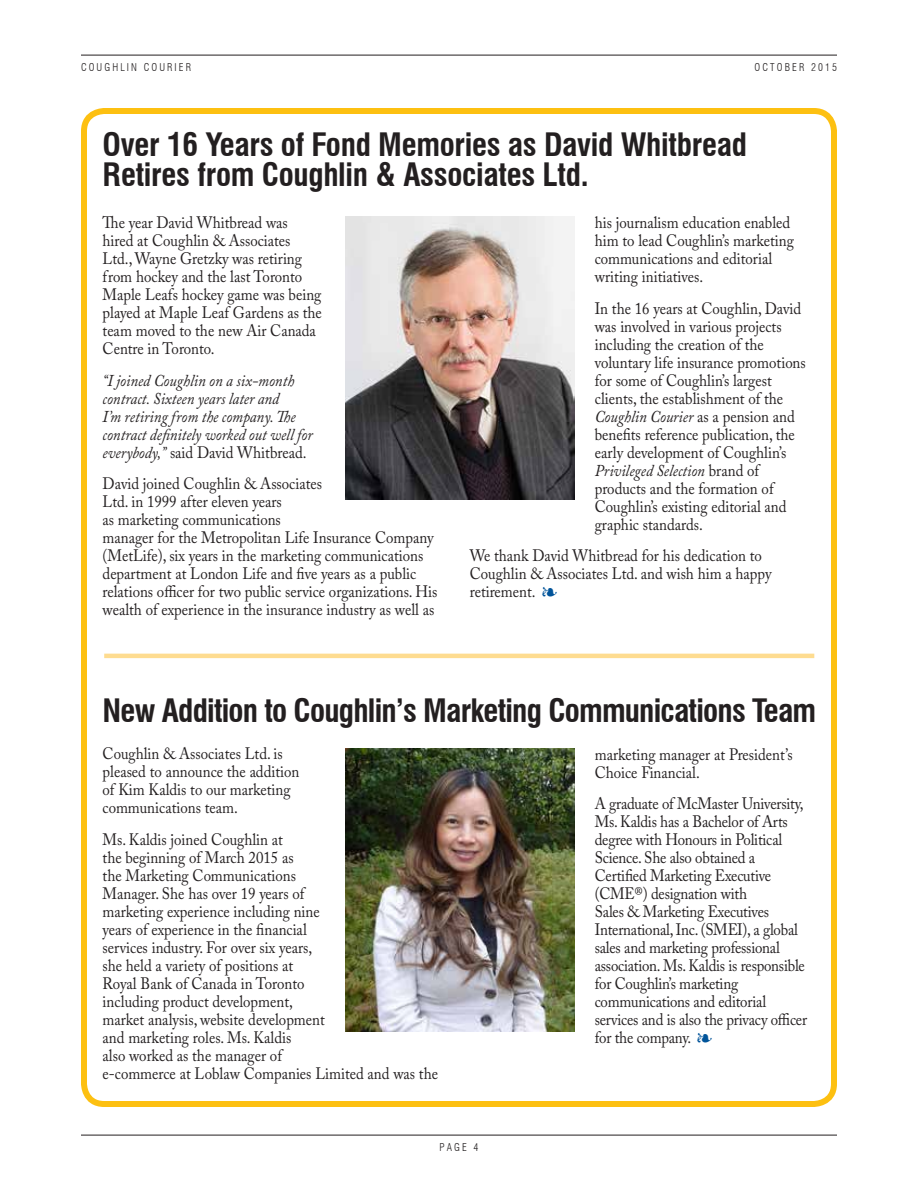
<style>
.page{position:relative;width:918px;height:1188px;background:#fff}
.page>*{position:absolute;margin:0;border:0;box-sizing:border-box;transform-origin:0 0}
.t1{font:700 condensed 31.5px/30px "Swiss 721 BT";letter-spacing:-.01em;color:#231f20}
.t2{font:16.5px/18px "Adobe Caslon Pro";color:#231f20;scale:.9 1}
.t3{font:italic 16.5px/18px "Adobe Caslon Pro";color:#231f20;scale:.9 1}
.t4{font:300 condensed 10.5px "Swiss 721 BT";letter-spacing:.2em;color:#231f20}
.s1{font-style:normal}
.s2{font-style:italic}
.s3{color:#01549a}
</style>
<div class="page">
<hr style="left:81px;top:1135px;width:756px;height:1px;background:#231f20">
<hr style="left:81px;top:55px;width:756px;height:1px;background:#231f20">
<div style="left:81px;top:108px;width:756px;height:999px;border:6px solid #fdc011;border-radius:20px"></div>
<hr style="left:104px;top:654px;width:710px;height:4px;background:#fedc90">
<img style="left:346px;top:217px;width:229px;height:283px">
<img style="left:346px;top:748px;width:229px;height:284px">
<p class="t4" style="left:81px;top:61px;width:112px">COUGHLIN COURIER</p>
<p class="t4" style="left:755px;top:61px;width:84px">OCTOBER 2015</p>
<h1 class="t1" style="left:103px;top:129px;width:646px">Over 16 Years of Fond Memories as David Whitbread<br>Retires from Coughlin &amp; Associates Ltd.</h1>
<p class="t2" style="left:103px;top:213px;width:245px">The year David Whitbread was hired at Coughlin &amp; Associates<br>Ltd., Wayne Gretzky was retiring from hockey and the last Toronto<br>Maple Leafs hockey game was being played at Maple Leaf Gardens as the team moved to the new Air Canada<br>Centre in Toronto.</p>
<p class="t3" style="left:103px;top:371px;width:235px">“I joined Coughlin on a six-month contract. Sixteen years later and<br>I’m retiring from the company. The contract definitely worked out well for everybody,” <span class="s1">said David Whitbread.</span></p>
<p class="t2" style="left:103px;top:474px;width:374px">David joined Coughlin &amp; Associates<br>Ltd. in 1999 after eleven years<br>as marketing communications<br>manager for the Metropolitan Life Insurance Company (MetLife), six years in the marketing communications department at London Life and five years as a public relations officer for two public service organizations. His wealth of experience in the insurance industry as well as</p>
<p class="t2" style="left:595px;top:213px;width:223px">his journalism education enabled him to lead Coughlin’s marketing communications and editorial writing initiatives.</p>
<p class="t2" style="left:595px;top:299px;width:236px">In the 16 years at Coughlin, David was involved in various projects including the creation of the voluntary life insurance promotions for some of Coughlin’s largest clients, the establishment of the<br><span class="s2">Coughlin Courier</span> as a pension and benefits reference publication, the early development of Coughlin’s<br><span class="s2">Privileged Selection</span> brand of products and the formation of<br>Coughlin’s existing editorial and graphic standards.</p>
<p class="t2" style="left:470px;top:546px;width:337px">We thank David Whitbread for his dedication to<br>Coughlin &amp; Associates Ltd. and wish him a happy retirement. <span class="s3">▪</span></p>
<h1 class="t1" style="left:103px;top:695px;width:715px">New Addition to Coughlin’s Marketing Communications Team</h1>
<p class="t2" style="left:103px;top:745px;width:220px">Coughlin &amp; Associates Ltd. is pleased to announce the addition of Kim Kaldis to our marketing communications team.</p>
<p class="t2" style="left:103px;top:830px;width:374px">Ms. Kaldis joined Coughlin at<br>the beginning of March 2015 as<br>the Marketing Communications<br>Manager. She has over 19 years of<br>marketing experience including nine<br>years of experience in the financial<br>services industry. For over six years,<br>she held a variety of positions at<br>Royal Bank of Canada in Toronto<br>including product development,<br>market analysis, website development<br>and marketing roles. Ms. Kaldis<br>also worked as the manager of<br>e-commerce at Loblaw Companies Limited and was the</p>
<p class="t4" style="left:440px;top:1141px;width:40px">PAGE 4</p>
<p class="t2" style="left:595px;top:745px;width:222px">marketing manager at President’s<br>Choice Financial.</p>
<p class="t2" style="left:595px;top:794px;width:237px">A graduate of McMaster University,<br>Ms. Kaldis has a Bachelor of Arts degree with Honours in Political<br>Science. She also obtained a<br>Certified Marketing Executive (CME®) designation with<br>Sales &amp; Marketing Executives<br>International, Inc. (SMEI), a global sales and marketing professional association. Ms. Kaldis is responsible for Coughlin’s marketing communications and editorial services and is also the privacy officer for the company. <span class="s3">▪</span></p>
</div>
